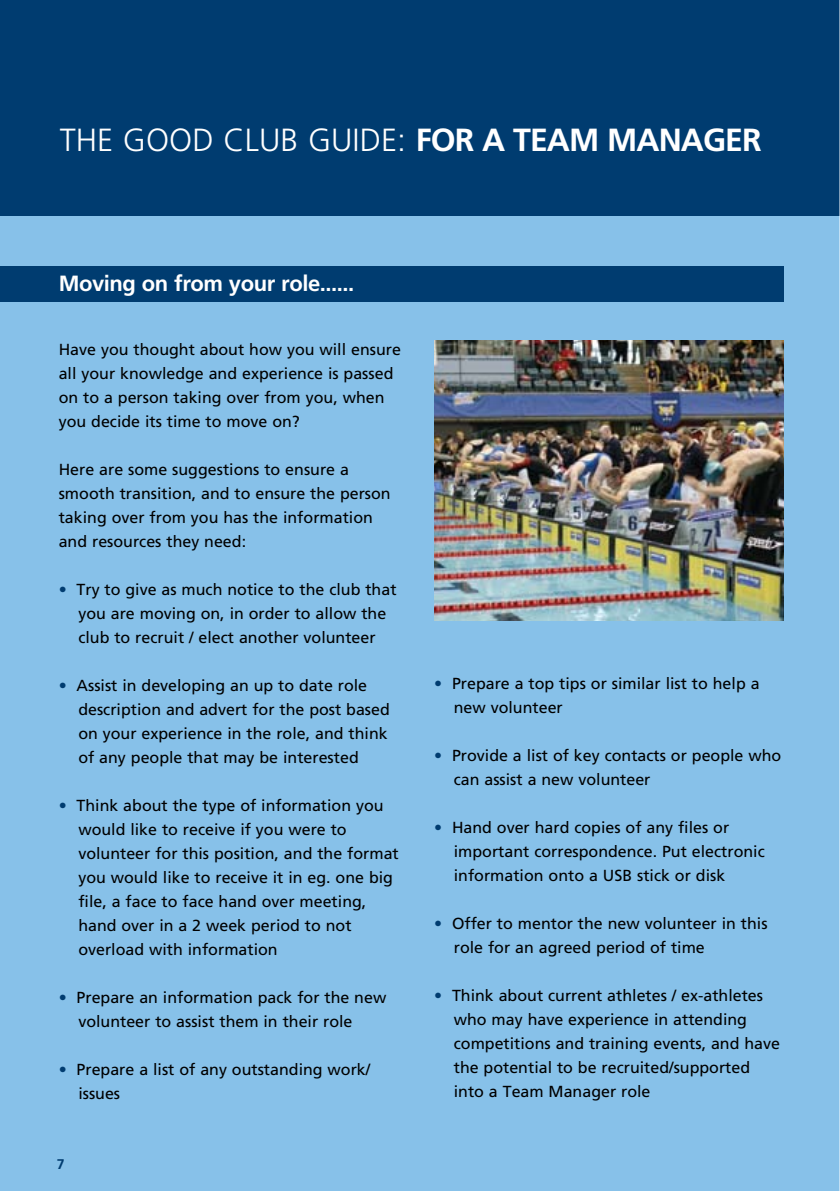
<style>
.page{position:relative;width:840px;height:1191px;background:#fff}
.page>*{position:absolute;margin:0;border:0;box-sizing:border-box;transform-origin:0 0}
.t1{font:300 32px "Frutiger";color:#fff}
.t2{font:700 32px "Frutiger";color:#fff}
.t3{font:700 22px "Frutiger";letter-spacing:-.02em;color:#fff}
.t4{font:16px/24px "Frutiger";color:#000}
.t5{font:700 14px "Frutiger";color:#003c70}
.s1{font-weight:700}
.s2{color:#003c70}
</style>
<div class="page">
<div style="left:0;top:152px;width:839px;height:1039px;background:#87c1e9"></div>
<div style="left:0;top:0;width:839px;height:215px;background:#003c70"></div>
<div style="left:0;top:266px;width:782px;height:36px;background:#003c70"></div>
<img style="left:434px;top:340px;width:348px;height:280px">
<h1 class="t1" style="left:60px;top:122px;width:572px">THE GOOD CLUB GUIDE: <span class="s1">for a TEAM MANA</span></h1>
<h1 class="t2" style="left:702px;top:121px;width:49px">GER</h1>
<h2 class="t3" style="left:59px;top:271px;width:297px">Moving on from your role......</h2>
<p class="t4" style="left:59px;top:337px;width:343px">Have you thought about how you will ensure all your knowledge and experience is passed on to a person taking over from you, when you decide its time to move on?</p>
<p class="t4" style="left:59px;top:457px;width:333px">Here are some suggestions to ensure a smooth transition, and to ensure the person taking over from you has the information and resources they need:</p>
<p class="t4" style="left:59px;top:577px;width:339px;text-align:center"><span class="s2">•</span> Try to give as much notice to the club that you are moving on, in order to allow the club to recruit / elect another volunteer</p>
<p class="t4" style="left:78px;top:673px;width:313px;text-indent:-20px"><span class="s2">•</span> Assist in developing an up to date role description and advert for the post based on your experience in the role, and think of any people that may be interested</p>
<p class="t4" style="left:78px;top:793px;width:322px;text-indent:-20px"><span class="s2">•</span> Think about the type of information you would like to receive if you were to volunteer for this position, and the format you would like to receive it in eg. one big file, a face to face hand over meeting, hand over in a 2 week period to not overload with information</p>
<p class="t4" style="left:78px;top:985px;width:309px;text-indent:-20px"><span class="s2">•</span> Prepare an information pack for the new volunteer to assist them in their role</p>
<p class="t4" style="left:78px;top:1057px;width:293px;text-indent:-20px"><span class="s2">•</span> Prepare a list of any outstanding work/ issues</p>
<p class="t5" style="left:57px;top:1155px;width:9px">7</p>
<p class="t4" style="left:453px;top:671px;width:307px;text-indent:-20px"><span class="s2">•</span> Prepare a top tips or similar list to help a new volunteer</p>
<p class="t4" style="left:453px;top:743px;width:329px;text-indent:-20px"><span class="s2">•</span> Provide a list of key contacts or people who can assist a new volunteer</p>
<p class="t4" style="left:453px;top:815px;width:312px;text-indent:-20px"><span class="s2">•</span> Hand over hard copies of any files or important correspondence. Put electronic information onto a USB stick or disk</p>
<p class="t4" style="left:453px;top:911px;width:315px;text-indent:-20px"><span class="s2">•</span> Offer to mentor the new volunteer in this role for an agreed period of time</p>
<p class="t4" style="left:453px;top:983px;width:327px;text-indent:-20px"><span class="s2">•</span> Think about current athletes / ex-athletes who may have experience in attending competitions and training events, and have the potential to be recruited/supported into a Team Manager role</p>
</div>
